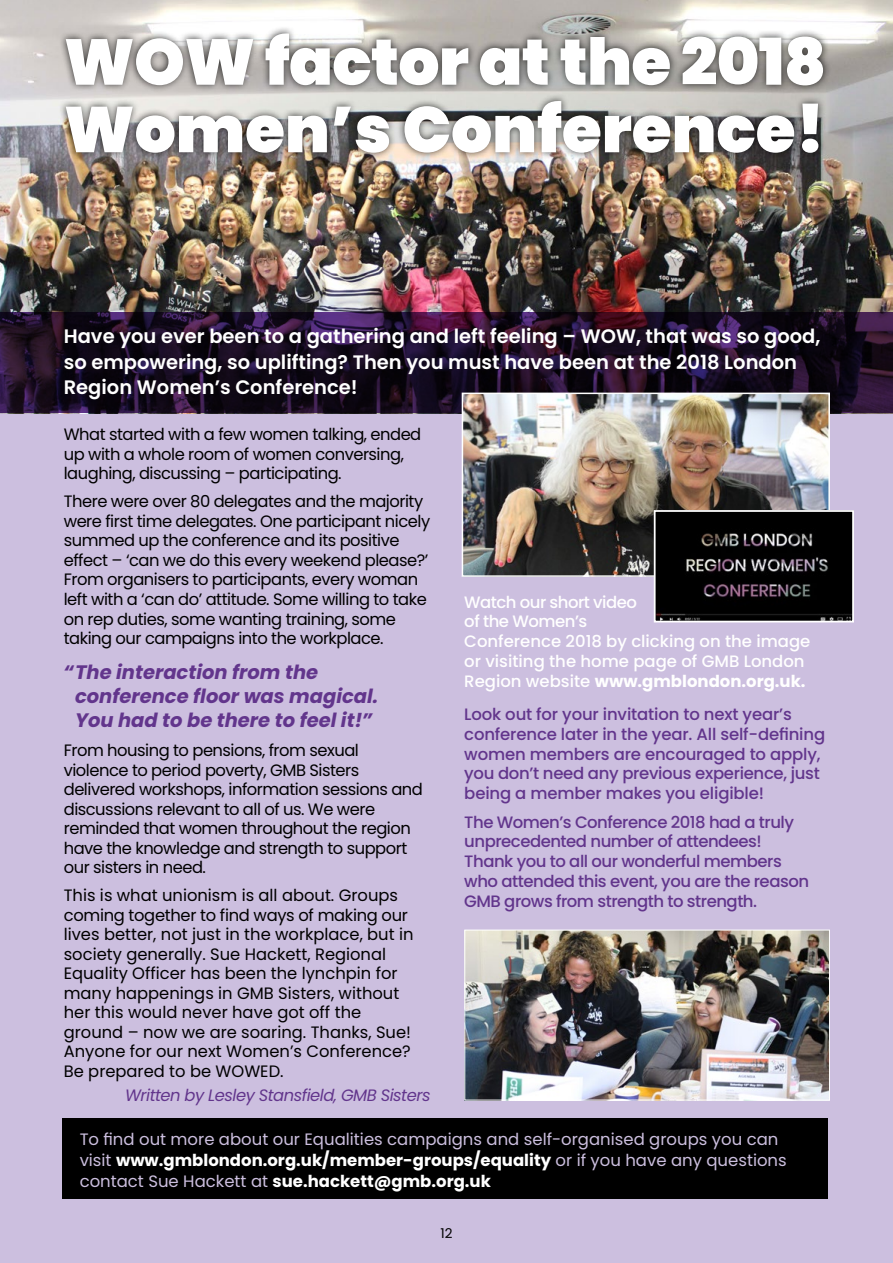
<style>
.page{position:relative;width:893px;height:1263px;background:#fff}
.page>*{position:absolute;margin:0;border:0;box-sizing:border-box;transform-origin:0 0}
.t1{font:900 64.5px/67.5px "Poppins";letter-spacing:-.005em;color:#fff}
.t2{font:600 19.5px/25.5px "Poppins";color:#fff}
.t3{font:italic 700 19.5px/24px "Poppins";color:#62358c}
.t4{font:16.5px/19.5px "Poppins";letter-spacing:-.03em;color:#000}
.t5{font:500 16.5px/19.8px "Poppins";letter-spacing:-.02em;color:#62358c}
.t6{font:16.5px/19.5px "Poppins";color:#000}
.t7{font:16.5px/21px "Poppins";color:#ccbfdf}
.t8{font:500 16.5px/19.8px "Poppins";color:#fff}
.t9{font:italic 16.5px "Poppins";letter-spacing:-.03em;color:#62358c}
.t10{font:13.5px "Poppins";color:#000}
.s1{font-weight:700}
.s2{font-weight:700;color:#fff}
</style>
<div class="page">
<div style="left:0;top:349px;width:893px;height:914px;background:#ccbfdf"></div>
<img style="left:0;top:0;width:893px;height:313px">
<div style="left:59px;top:25px;width:771px;height:135px;background:#000;opacity:.75"></div>
<div style="left:63px;top:1119px;width:765px;height:80px;background:#000"></div>
<svg style="left:0;top:313px;width:893px;height:100px;background:#1c0e23"></svg>
<img style="left:465px;top:396px;width:362px;height:178px">
<div style="left:462px;top:393px;width:368px;height:184px;border:2px solid #fff"></div>
<img style="left:657px;top:513px;width:194px;height:106px">
<div style="left:654px;top:510px;width:200px;height:112px;border:2px solid #fff"></div>
<img style="left:466px;top:931px;width:362px;height:167px">
<div style="left:464px;top:929px;width:366px;height:171px;border:1px solid #fff"></div>
<h1 class="t1" style="left:64px;top:29px;width:764px">WOW factor at the 2018<br>Women’s Conference!</h1>
<p class="t2" style="left:64px;top:323px;width:758px">Have you ever been to a gathering and left feeling – WOW, that was so good, so empowering, so uplifting? Then you must have been at the 2018 London<br>Region Women’s Conference!</p>
<p class="t4" style="left:64px;top:425px;width:359px">What started with a few women talking, ended up with a whole room of women conversing, laughing, discussing – participating.</p>
<p class="t4" style="left:64px;top:492px;width:368px">There were over 80 delegates and the majority were first time delegates. One participant nicely summed up the conference and its positive effect – ‘can we do this every weekend please?’ From organisers to participants, every woman left with a ‘can do’ attitude. Some willing to take on rep duties, some wanting training, some taking our campaigns into the workplace.</p>
<p class="t3" style="left:75px;top:660px;width:305px;text-indent:-11px">“The interaction from the conference floor was magical.<br>You had to be there to feel it!”</p>
<p class="t4" style="left:64px;top:740px;width:361px">From housing to pensions, from sexual violence to period poverty, GMB Sisters delivered workshops, information sessions and discussions relevant to all of us. We were reminded that women throughout the region have the knowledge and strength to support our sisters in need.</p>
<p class="t6" style="left:64px;top:885px;width:351px">This is what unionism is all about. Groups coming together to find ways of making our lives better, not just in the workplace, but in society generally. Sue Hackett, Regional Equality Officer has been the lynchpin for many happenings in GMB Sisters, without her this would never have got off the ground – now we are soaring. Thanks, Sue!<br>Anyone for our next Women’s Conference?<br>Be prepared to be WOWED.</p>
<p class="t9" style="left:125px;top:1085px;width:307px">Written by Lesley Stansfield, GMB Sisters</p>
<p class="t8" style="left:464px;top:592px;width:348px">Watch our short video<br>of the Women’s<br>Conference 2018 by clicking on the image or visiting the home page of GMB London<br>Region website <span class="s1">www.gmblondon.org.uk.</span></p>
<p class="t5" style="left:464px;top:704px;width:362px">Look out for your invitation to next year’s conference later in the year. All self-defining women members are encouraged to apply, you don’t need any previous experience, just being a member makes you eligible!</p>
<p class="t5" style="left:464px;top:812px;width:346px">The Women’s Conference 2018 had a truly unprecedented number of attendees!<br>Thank you to all our wonderful members who attended this event, you are the reason GMB grows from strength to strength.</p>
<p class="t7" style="left:80px;top:1128px;width:709px">To find out more about our Equalities campaigns and self-organised groups you can visit <span class="s2">www.gmblondon.org.uk/member-groups/equality</span> or if you have any questions contact Sue Hackett at <span class="s2">sue.hackett@gmb.org.uk</span></p>
<p class="t10" style="left:440px;top:1225px;width:14px">12</p>
</div>
